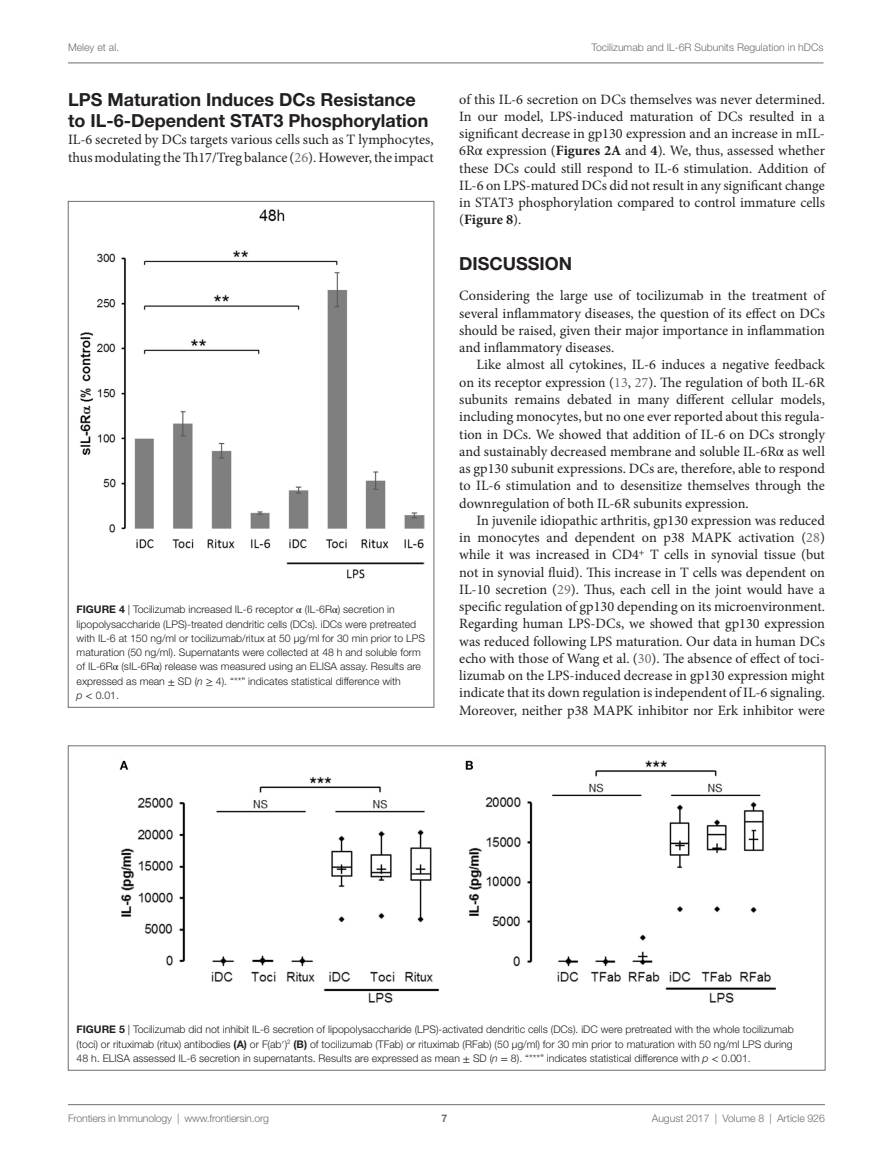
<style>
.page{position:relative;width:893px;height:1170px;background:#fff}
.page>*{position:absolute;margin:0;border:0;box-sizing:border-box;transform-origin:0 0}
.t1{font:700 18px/21px "Helvetica Neue LT Std";color:#231f20}
.t2{font:14.25px/17.2px "Minion Pro";color:#231f20;text-align:justify}
.t3{font:300 10.5px/14.2px "Helvetica Neue LT Std";color:#231f20}
.t4{font:300 10.5px "Helvetica Neue LT Std";color:#6c6d70}
.t5{font:700 10.5px "Helvetica Neue LT Std";color:#6c6d70}
.s1{color:#6c6d70}
.s2{font-weight:700}
.s3{font-family:"STIX General";font-weight:400}
.s4{font-style:italic}
.s5{font-family:"STIX General"}
</style>
<div class="page">
<img style="left:80px;top:210px;width:344px;height:369px">
<img style="left:119px;top:760px;width:657px;height:243px">
<hr style="left:68px;top:1104px;width:757px;height:1px;background:#6c6d70">
<hr style="left:68px;top:63px;width:755px;height:1px;background:#6c6d70">
<p class="t4" style="left:68px;top:41px;width:53px">Meley et al.</p>
<p class="t4" style="left:591px;top:41px;width:234px">Tocilizumab and IL-6R Subunits Regulation in hDCs</p>
<p class="t1" style="left:68px;top:89px;width:362px">LPS Maturation Induces DCs Resistance to IL-6-Dependent STAT3 Phosphorylation</p>
<p class="t2" style="left:68px;top:131px;width:367px">IL-6 secreted by DCs targets various cells such as T lymphocytes, thus modulating the Th17/Treg balance (<span class="s1">26</span>). However, the impact</p>
<p class="t3" style="left:77px;top:602px;width:350px"><span class="s2">Figure 4</span> | Tocilizumab increased IL-6 receptor <span class="s3">α</span> (IL-6R<span class="s3">α</span>) secretion in lipopolysaccharide (LPS)-treated dendritic cells (DCs). iDCs were pretreated with IL-6 at 150 ng/ml or tocilizumab/ritux at 50 µg/ml for 30 min prior to LPS maturation (50 ng/ml). Supernatants were collected at 48 h and soluble form of IL-6R<span class="s3">α</span> (sIL-6R<span class="s3">α</span>) release was measured using an ELISA assay. Results are expressed as mean <span class="s3">±</span> SD (<span class="s4">n</span> <span class="s3">≥</span> 4). “**” indicates statistical difference with<br><span class="s4">p</span> <span class="s3">&lt;</span> 0.01.</p>
<p class="t2" style="left:459px;top:90px;width:367px">of this IL-6 secretion on DCs themselves was never determined.<br>In our model, LPS-induced maturation of DCs resulted in a significant decrease in gp130 expression and an increase in mIL-6R<span class="s5">α</span> expression (<span class="s2">Figures 2A</span> and <span class="s2">4</span>). We, thus, assessed whether these DCs could still respond to IL-6 stimulation. Addition of IL-6 on LPS-matured DCs did not result in any significant change in STAT3 phosphorylation compared to control immature cells (<span class="s2">Figure 8</span>).</p>
<p class="t1" style="left:459px;top:253px;width:112px">DISCUSSION</p>
<p class="t2" style="left:459px;top:287px;width:367px">Considering the large use of tocilizumab in the treatment of several inflammatory diseases, the question of its effect on DCs should be raised, given their major importance in inflammation and inflammatory diseases.</p>
<p class="t2" style="left:459px;top:356px;width:367px;text-indent:17px">Like almost all cytokines, IL-6 induces a negative feedback on its receptor expression (<span class="s1">13</span>, <span class="s1">27</span>). The regulation of both IL-6R subunits remains debated in many different cellular models, including monocytes, but no one ever reported about this regula&shy;tion in DCs. We showed that addition of IL-6 on DCs strongly and sustainably decreased membrane and soluble IL-6R<span class="s5">α</span> as well as gp130 subunit expressions. DCs are, therefore, able to respond to IL-6 stimulation and to desensitize themselves through the downregulation of both IL-6R subunits expression.</p>
<p class="t2" style="left:459px;top:511px;width:367px;text-indent:17px">In juvenile idiopathic arthritis, gp130 expression was reduced in monocytes and dependent on p38 MAPK activation (<span class="s1">28</span>) while it was increased in CD4<sup>+</sup> T cells in synovial tissue (but not in synovial fluid). This increase in T cells was dependent on IL-10 secretion (<span class="s1">29</span>). Thus, each cell in the joint would have a specific regulation of gp130 depending on its microenvironment.<br>Regarding human LPS-DCs, we showed that gp130 expression was reduced following LPS maturation. Our data in human DCs echo with those of Wang et al. (<span class="s1">30</span>). The absence of effect of toci&shy;lizumab on the LPS-induced decrease in gp130 expression might indicate that its down regulation is independent of IL-6 signaling.<br>Moreover, neither p38 MAPK inhibitor nor Erk inhibitor were</p>
<p class="t3" style="left:77px;top:1022px;width:719px;text-align:justify"><span class="s2">Figure 5</span> | Tocilizumab did not inhibit IL-6 secretion of lipopolysaccharide (LPS)-activated dendritic cells (DCs). iDC were pretreated with the whole tocilizumab (toci) or rituximab (ritux) antibodies <span class="s2">(A)</span> or F(ab<span class="s3">′</span>)<sup>2</sup> <span class="s2">(B)</span> of tocilizumab (TFab) or rituximab (RFab) (50 µg/ml) for 30 min prior to maturation with 50 ng/ml LPS during 48 h. ELISA assessed IL-6 secretion in supernatants. Results are expressed as mean <span class="s3">±</span> SD (<span class="s4">n</span> <span class="s3">=</span> 8). “***” indicates statistical difference with <span class="s4">p</span> <span class="s3">&lt;</span> 0.001.</p>
<p class="t4" style="left:68px;top:1111px;width:203px">Frontiers in Immunology | www.frontiersin.org</p>
<p class="t4" style="left:652px;top:1111px;width:175px">August 2017 | Volume 8 | Article 926</p>
<p class="t5" style="left:441px;top:1111px;width:7px">7</p>
</div>
